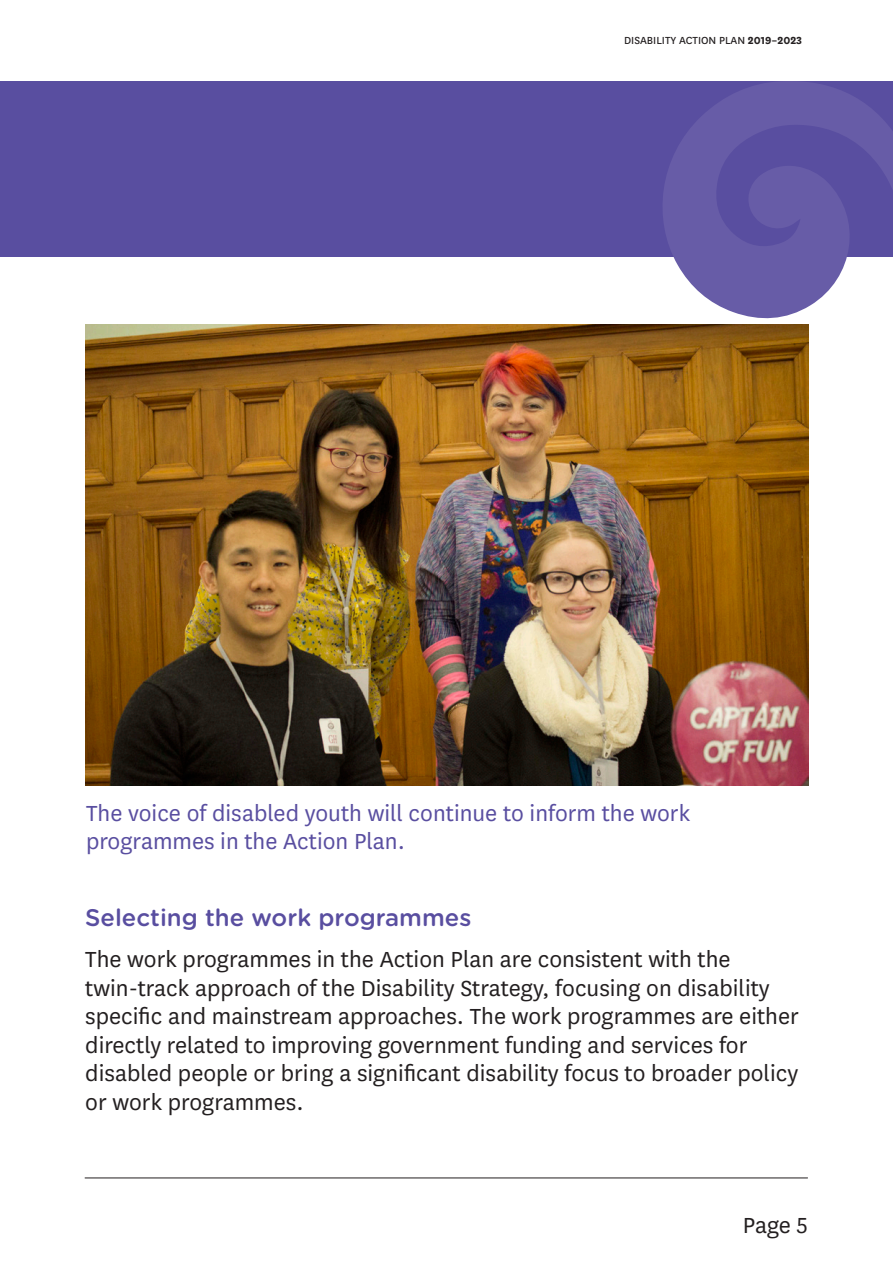
<style>
.page{position:relative;width:893px;height:1263px;background:#fff}
.page>*{position:absolute;margin:0;border:0;box-sizing:border-box;transform-origin:0 0}
.Body{font:25.5px/28.5px "National";color:#231f20}
.Image_caption{font:25.5px/28.5px "National";color:#594ea0}
.heading_3{font:500 24px "Gotham Rounded";color:#594ea0}
.t1{font:12px "National";color:#231f20}
.s1{font-weight:700}
</style>
<div class="page">
<hr style="left:85px;top:1177px;width:722px;height:1px;background:#231f20">
<div style="left:0;top:81px;width:893px;height:175px;background:#594ea0"></div>
<svg style="left:652px;top:81px;width:241px;height:238px;fill:#675ca7"></svg>
<img style="left:85px;top:324px;width:723px;height:462px">
<p class="t1" style="left:624px;top:32px;width:179px">DISABILITY ACTION PLAN <span class="s1">2019–2023</span></p>
<p class="Image_caption" style="left:86px;top:798px;width:606px">The voice of disabled youth will continue to inform the work programmes in the Action Plan.</p>
<p class="heading_3" style="left:85px;top:900px;width:388px">Selecting the work programmes</p>
<p class="Body" style="left:85px;top:944px;width:715px">The work programmes in the Action Plan are consistent with the twin-track approach of the Disability Strategy, focusing on disability specific and mainstream approaches. The work programmes are either directly related to improving government funding and services for disabled people or bring a significant disability focus to broader policy or work programmes.</p>
<p class="Body" style="left:743px;top:1209px;width:67px">Page 5</p>
</div>
